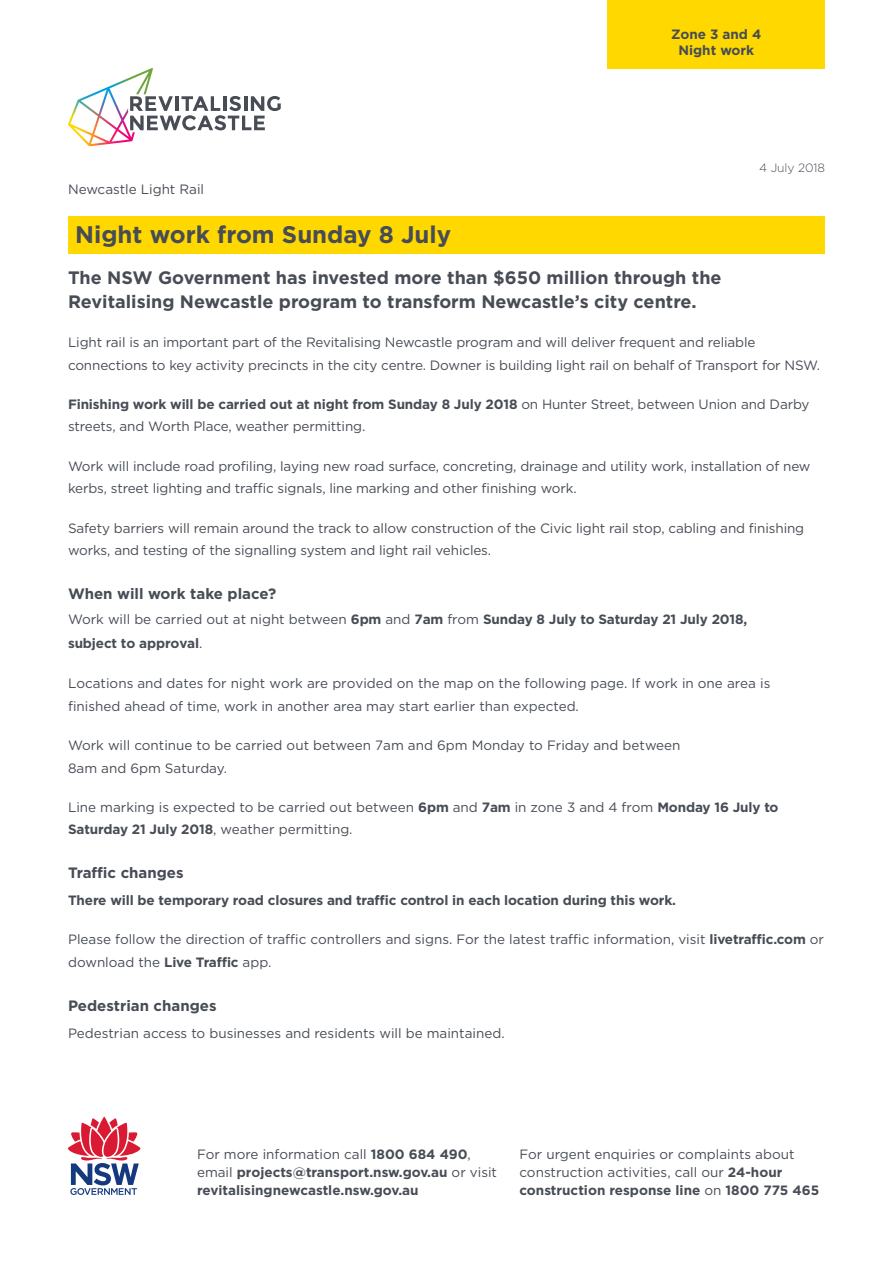
<style>
.page{position:relative;width:893px;height:1263px;background:#fff}
.page>*{position:absolute;margin:0;border:0;box-sizing:border-box;transform-origin:0 0}
.t1{font:700 24px "Gotham";color:#474c55}
.t2{font:700 18px/24px "Gotham";color:#474c55}
.t3{font:700 15px "Gotham";color:#474c55}
.t4{font:13.5px/22.5px "Gotham";letter-spacing:-.01em;color:#474c55}
.t5{font:700 13.5px/18px "Gotham";letter-spacing:-.01em;color:#474c55}
.t6{font:300 12px "Gotham";letter-spacing:-.005em;color:#474c55}
.s1{font-weight:700}
.s2{font-weight:400}
</style>
<div class="page">
<div style="left:68px;top:216px;width:757px;height:38px;background:#ffd800"></div>
<div style="left:608px;top:0;width:217px;height:68px;background:#ffd800"></div>
<svg style="left:68px;top:68px;width:213px;height:78px"></svg>
<svg style="left:68px;top:1117px;width:72px;height:78px"></svg>
<p class="t5" style="left:671px;top:26px;width:92px;line-height:16.2px;text-align:center">Zone 3 and 4<br>Night work</p>
<p class="t6" style="left:759px;top:160px;width:67px">4 July 2018</p>
<p class="t4" style="left:68px;top:178px;width:138px">Newcastle Light Rail</p>
<h1 class="t1" style="left:75px;top:218px;width:377px">Night work from Sunday 8 July</h1>
<h2 class="t2" style="left:68px;top:265px;width:655px">The NSW Government has invested more than $650 million through the<br>Revitalising Newcastle program to transform Newcastle’s city centre.</h2>
<p class="t4" style="left:68px;top:331px;width:753px">Light rail is an important part of the Revitalising Newcastle program and will deliver frequent and reliable connections to key activity precincts in the city centre. Downer is building light rail on behalf of Transport for NSW.</p>
<p class="t4" style="left:68px;top:393px;width:743px"><span class="s1">Finishing work will be carried out at night from Sunday 8 July 2018</span> on Hunter Street, between Union and Darby streets, and Worth Place, weather permitting.</p>
<p class="t4" style="left:68px;top:455px;width:744px">Work will include road profiling, laying new road surface, concreting, drainage and utility work, installation of new kerbs, street lighting and traffic signals, line marking and other finishing work.</p>
<p class="t4" style="left:68px;top:517px;width:738px">Safety barriers will remain around the track to allow construction of the Civic light rail stop, cabling and finishing works, and testing of the signalling system and light rail vehicles.</p>
<p class="t3" style="left:68px;top:584px;width:210px">When will work take place?</p>
<p class="t5" style="left:68px;top:607px;width:681px;line-height:24.3px"><span class="s2">Work will be carried out at night between</span> 6pm <span class="s2">and</span> 7am <span class="s2">from</span> Sunday 8 July to Saturday 21 July 2018, subject to approval<span class="s2">.</span></p>
<p class="t4" style="left:68px;top:672px;width:704px">Locations and dates for night work are provided on the map on the following page. If work in one area is finished ahead of time, work in another area may start earlier than expected.</p>
<p class="t4" style="left:68px;top:734px;width:614px">Work will continue to be carried out between 7am and 6pm Monday to Friday and between<br>8am and 6pm Saturday.</p>
<p class="t4" style="left:68px;top:795px;width:712px">Line marking is expected to be carried out between <span class="s1">6pm</span> and <span class="s1">7am</span> in zone 3 and 4 from <span class="s1">Monday 16 July to<br>Saturday 21 July 2018</span>, weather permitting.</p>
<p class="t3" style="left:68px;top:863px;width:117px">Traffic changes</p>
<p class="t5" style="left:68px;top:891px;width:610px">There will be temporary road closures and traffic control in each location during this work.</p>
<p class="t4" style="left:68px;top:928px;width:757px">Please follow the direction of traffic controllers and signs. For the latest traffic information, visit <span class="s1">livetraffic.com</span> or download the <span class="s1">Live Traffic</span> app.</p>
<p class="t3" style="left:68px;top:995px;width:150px">Pedestrian changes</p>
<p class="t4" style="left:68px;top:1021px;width:438px">Pedestrian access to businesses and residents will be maintained.</p>
<p class="t5" style="left:197px;top:1145px;width:302px"><span class="s2">For more information call</span> 1800 684 490<span class="s2">, email</span> projects@transport.nsw.gov.au <span class="s2">or visit </span>revitalisingnewcastle.nsw.gov.au</p>
<p class="t4" style="left:519px;top:1145px;width:301px;line-height:18px">For urgent enquiries or complaints about construction activities, call our <span class="s1">24-hour construction response line</span> on <span class="s1">1800 775 465</span></p>
</div>
